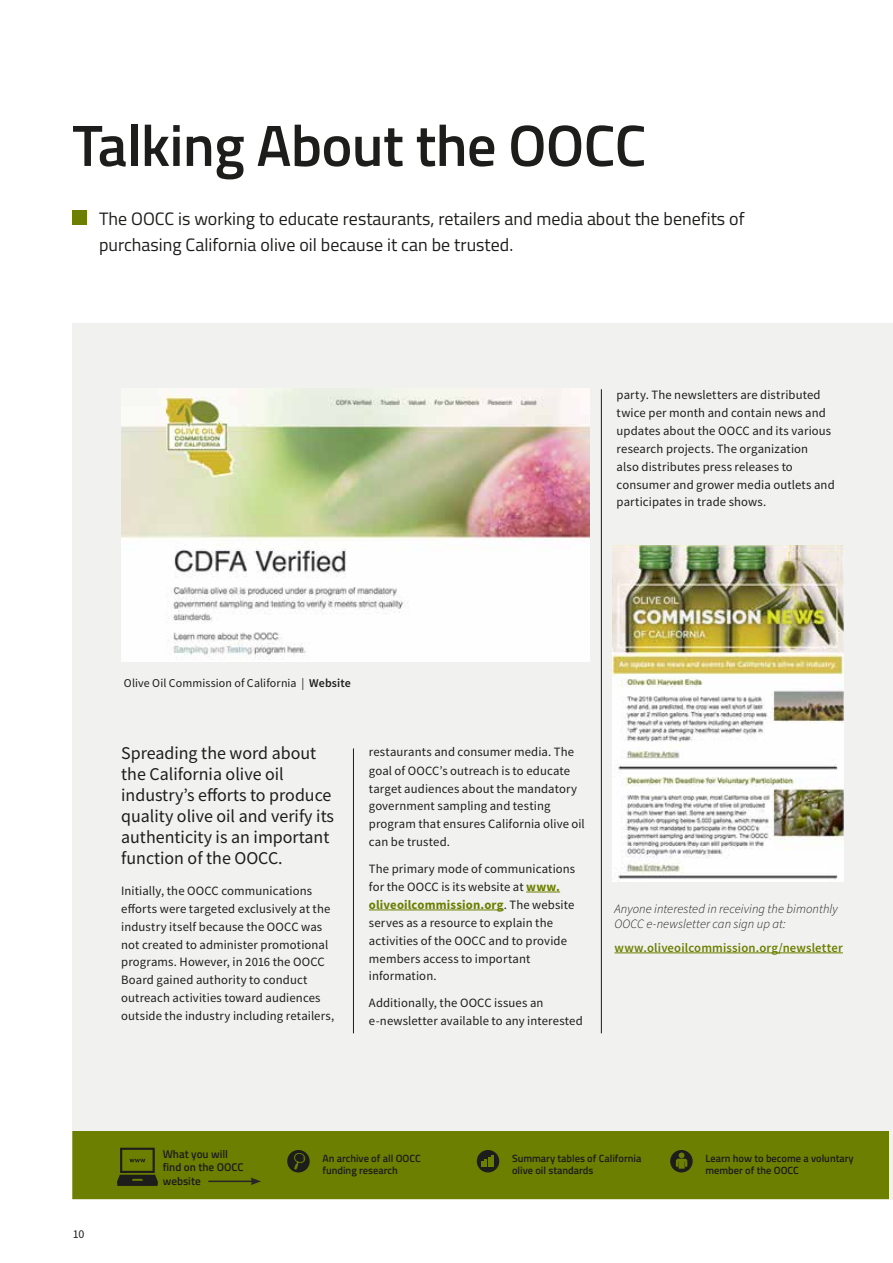
<style>
.page{position:relative;width:893px;height:1263px;background:#fff}
.page>*{position:absolute;margin:0;border:0;box-sizing:border-box;transform-origin:0 0}
.HEADERS_Titilium{font:600 58.35px "Titillium Web";letter-spacing:-.01em;color:#1d1d1b}
.Description_Titilium{font:18px/21px "Source Sans Pro";color:#1d1d1b}
.Subtitles{font:18px/25.3px "Titillium Web";color:#1d1d1b}
.Contents{font:12.75px/18px "Source Sans Pro";letter-spacing:.01em;color:#1d1d1b}
.Contents-2{font:italic 300 12.75px/15px "Source Sans Pro";letter-spacing:.005em;color:#1d1d1b}
.Contents-3{font:600 12.75px "Source Sans Pro";letter-spacing:.01em;color:#6c7f00}
.Contents-4{font:12px "Source Sans Pro";letter-spacing:.01em;color:#1d1d1b}
.Pagina{font:12px "Source Sans Pro";color:#1d1d1b}
.Subtitles-2{font:600 11.25px/13.5px "Titillium Web";color:#1d1d1b}
.Subtitles-3{font:600 10.5px/12px "Titillium Web";color:#1d1d1b}
.s1{font-weight:600}
.s2{font-weight:700;color:#6c7f00}
</style>
<div class="page">
<div style="left:72px;top:1130px;width:818px;height:69px;background:#6c7f00"></div>
<div style="left:73px;top:324px;width:820px;height:807px;background:#f1f1f0"></div>
<hr style="left:890px;top:880px;width:3px;height:319px;background:#f1f1f0">
<div style="left:72px;top:210px;width:14px;height:14px;background:#6c7f00"></div>
<img style="left:121px;top:389px;width:469px;height:272px">
<hr style="left:526px;top:892px;width:34px;height:1px;background:#6c7f00">
<hr style="left:369px;top:910px;width:135px;height:1px;background:#6c7f00">
<hr style="left:614px;top:952px;width:229px;height:1px;background:#6c7f00">
<img style="left:613px;top:546px;width:230px;height:335px">
<hr style="left:208px;top:1180px;width:45px;height:2px;background:#272726">
<svg style="left:251px;top:1177px;width:10px;height:8px"></svg>
<hr style="left:353px;top:748px;width:1px;height:285px;background:#1d1d1b">
<hr style="left:601px;top:389px;width:1px;height:644px;background:#1d1d1b">
<div style="left:477px;top:1150px;width:22px;height:22px;background:#1d1d1b;border-radius:50%"></div>
<div style="left:287px;top:1150px;width:23px;height:22px;background:#1d1d1b;border-radius:50%"></div>
<svg style="left:117px;top:1148px;width:41px;height:38px;background:#49540b"></svg>
<div style="left:670px;top:1150px;width:23px;height:22px;background:#1d1d1b;border-radius:50%"></div>
<svg style="left:481px;top:1155px;width:13px;height:12px"></svg>
<svg style="left:294px;top:1152px;width:12px;height:18px"></svg>
<svg style="left:676px;top:1152px;width:11px;height:17px"></svg>
<p class="HEADERS_Titilium" style="left:72px;top:102px;width:575px">Talking About the OOCC</p>
<p class="Subtitles" style="left:99px;top:206px;width:647px">The OOCC is working to educate restaurants, retailers and media about the benefits of purchasing California olive oil because it can be trusted.</p>
<p class="Contents" style="left:617px;top:385px;width:220px">party. The newsletters are distributed twice per month and contain news and updates about the OOCC and its various research projects. The organization<br>also distributes press releases to consumer and grower media outlets and participates in trade shows.</p>
<p class="Contents-4" style="left:124px;top:675px;width:229px">Olive Oil Commission of California | <span class="s1">Website</span></p>
<p class="Description_Titilium" style="left:121px;top:743px;width:214px">Spreading the word about the California olive oil industry’s efforts to produce quality olive oil and verify its authenticity is an important function of the OOCC.</p>
<p class="Contents" style="left:121px;top:881px;width:215px">Initially, the OOCC communications efforts were targeted exclusively at the industry itself because the OOCC was not created to administer promotional programs. However, in 2016 the OOCC Board gained authority to conduct outreach activities toward audiences outside the industry including retailers,</p>
<p class="Contents" style="left:369px;top:742px;width:207px">restaurants and consumer media. The</p>
<p class="Contents" style="left:369px;top:761px;width:217px">goal of OOCC’s outreach is to educate target audiences about the mandatory government sampling and testing program that ensures California olive oil can be trusted.</p>
<p class="Contents" style="left:369px;top:859px;width:208px">The primary mode of communications for the OOCC is its website at <span class="s2">www. oliveoilcommission.org</span>. The website serves as a resource to explain the activities of the OOCC and to provide members access to important information.</p>
<p class="Contents" style="left:369px;top:994px;width:215px">Additionally, the OOCC issues an e-newsletter available to any interested</p>
<p class="Contents-2" style="left:614px;top:901px;width:225px">Anyone interested in receiving the bimonthly<br>OOCC e-newsletter can sign up at:</p>
<p class="Contents-3" style="left:614px;top:939px;width:230px">www.oliveoilcommission.org/newsletter</p>
<p class="Pagina" style="left:73px;top:1226px;width:13px">10</p>
<p class="Subtitles-2" style="left:163px;top:1146px;width:82px">What you will find on the OOCC website</p>
<p class="Subtitles-3" style="left:322px;top:1152px;width:100px">An archive of all OOCC funding research</p>
<p class="Subtitles-3" style="left:512px;top:1152px;width:131px">Summary tables of California olive oil standards</p>
<p class="Subtitles-3" style="left:705px;top:1152px;width:150px">Learn how to become a voluntary member of the OOCC</p>
</div>
